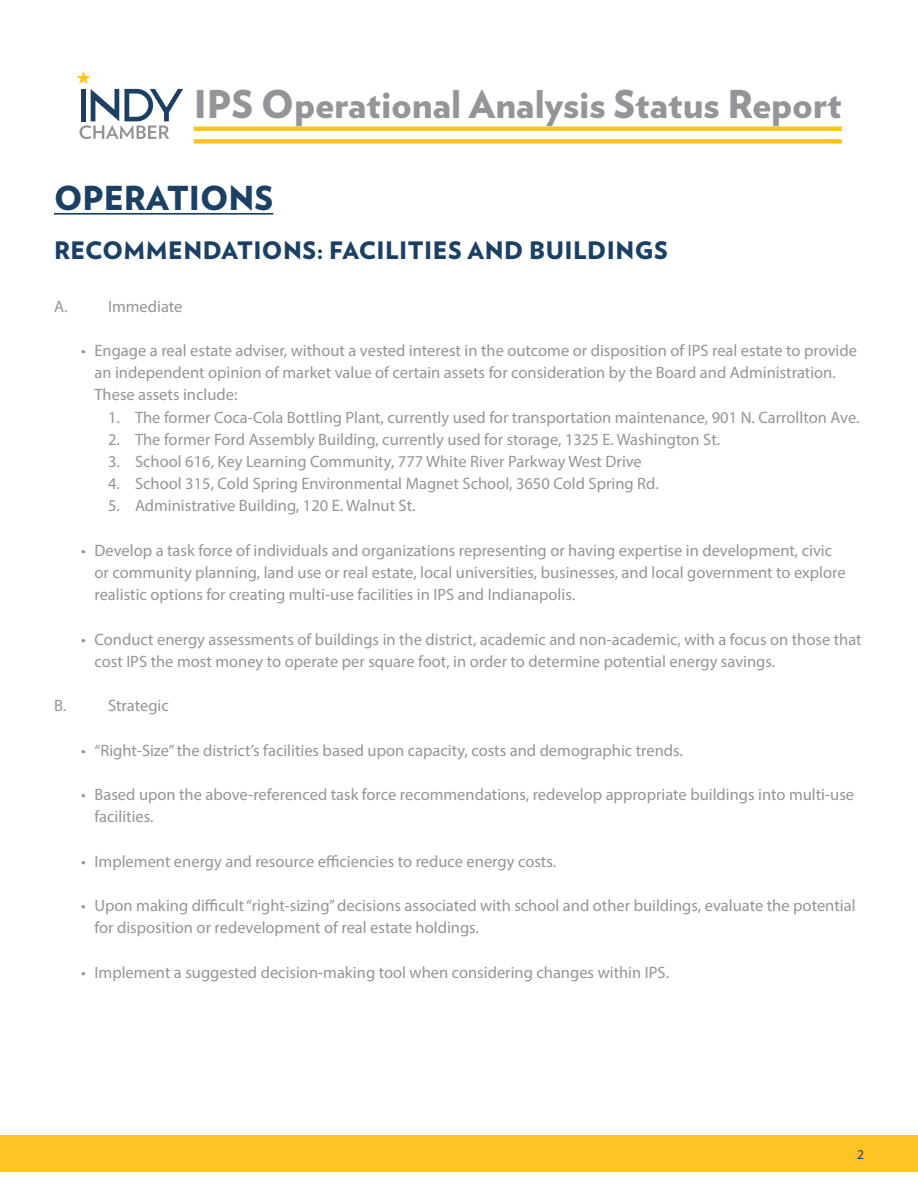
<style>
.page{position:relative;width:918px;height:1188px;background:#fff}
.page>*{position:absolute;margin:0;border:0;box-sizing:border-box;transform-origin:0 0}
.t1{font:900 38.25px "Verlag";color:#939598}
.t2{font:900 33px "Verlag";color:#1b4064}
.t3{font:900 24px "Verlag";letter-spacing:.02em;color:#1b4064}
.t4{font:16.5px/22.2px "Myriad Pro";color:#939598}
.t5{font:13.5px "Myriad Pro";color:#1b4064}
</style>
<div class="page">
<div style="left:0;top:1135px;width:918px;height:37px;background:#fec422"></div>
<svg style="left:76px;top:71px;width:107px;height:68px"></svg>
<div style="left:194px;top:139px;width:648px;height:5px;background:#fec422"></div>
<div style="left:194px;top:126px;width:648px;height:5px;background:#fec422"></div>
<hr style="left:54px;top:213px;width:219px;height:2px;background:#1b4064">
<p class="t1" style="left:194px;top:73px;width:649px">IPS Operational Analysis Status Report</p>
<p class="t2" style="left:54px;top:171px;width:221px">OPERATIONS</p>
<p class="t3" style="left:54px;top:231px;width:615px">RECOMMENDATIONS: FACILITIES AND BUILDINGS</p>
<p class="t4" style="left:54px;top:295px;width:15px">A.</p>
<p class="t4" style="left:108px;top:295px;width:76px">Immediate</p>
<p class="t4" style="left:94px;top:339px;width:764px;text-indent:-13px">• Engage a real estate adviser, without a vested interest in the outcome or disposition of IPS real estate to provide an independent opinion of market value of certain assets for consideration by the Board and Administration.<br>These assets include:</p>
<p class="t4" style="left:108px;top:406px;width:753px">1. The former Coca-Cola Bottling Plant, currently used for transportation maintenance, 901 N. Carrollton Ave.</p>
<p class="t4" style="left:108px;top:428px;width:614px">2. The former Ford Assembly Building, currently used for storage, 1325 E. Washington St.</p>
<p class="t4" style="left:108px;top:450px;width:535px">3. School 616, Key Learning Community, 777 White River Parkway West Drive</p>
<p class="t4" style="left:108px;top:472px;width:552px">4. School 315, Cold Spring Environmental Magnet School, 3650 Cold Spring Rd.</p>
<p class="t4" style="left:108px;top:495px;width:309px">5. Administrative Building, 120 E. Walnut St.</p>
<p class="t4" style="left:94px;top:539px;width:753px;text-indent:-13px">• Develop a task force of individuals and organizations representing or having expertise in development, civic or community planning, land use or real estate, local universities, businesses, and local government to explore realistic options for creating multi-use facilities in IPS and Indianapolis.</p>
<p class="t4" style="left:94px;top:628px;width:769px;text-indent:-13px">• Conduct energy assessments of buildings in the district, academic and non-academic, with a focus on those that cost IPS the most money to operate per square foot, in order to determine potential energy savings.</p>
<p class="t4" style="left:54px;top:694px;width:14px">B.</p>
<p class="t4" style="left:108px;top:694px;width:62px">Strategic</p>
<p class="t4" style="left:81px;top:739px;width:603px">• “Right-Size” the district’s facilities based upon capacity, costs and demographic trends.</p>
<p class="t4" style="left:94px;top:783px;width:761px;text-indent:-13px">• Based upon the above-referenced task force recommendations, redevelop appropriate buildings into multi-use facilities.</p>
<p class="t4" style="left:81px;top:850px;width:477px">• Implement energy and resource efficiencies to reduce energy costs.</p>
<p class="t4" style="left:94px;top:894px;width:763px;text-indent:-13px">• Upon making difficult “right-sizing” decisions associated with school and other buildings, evaluate the potential for disposition or redevelopment of real estate holdings.</p>
<p class="t4" style="left:81px;top:961px;width:590px">• Implement a suggested decision-making tool when considering changes within IPS.</p>
<p class="t5" style="left:857px;top:1146px;width:8px">2</p>
</div>
